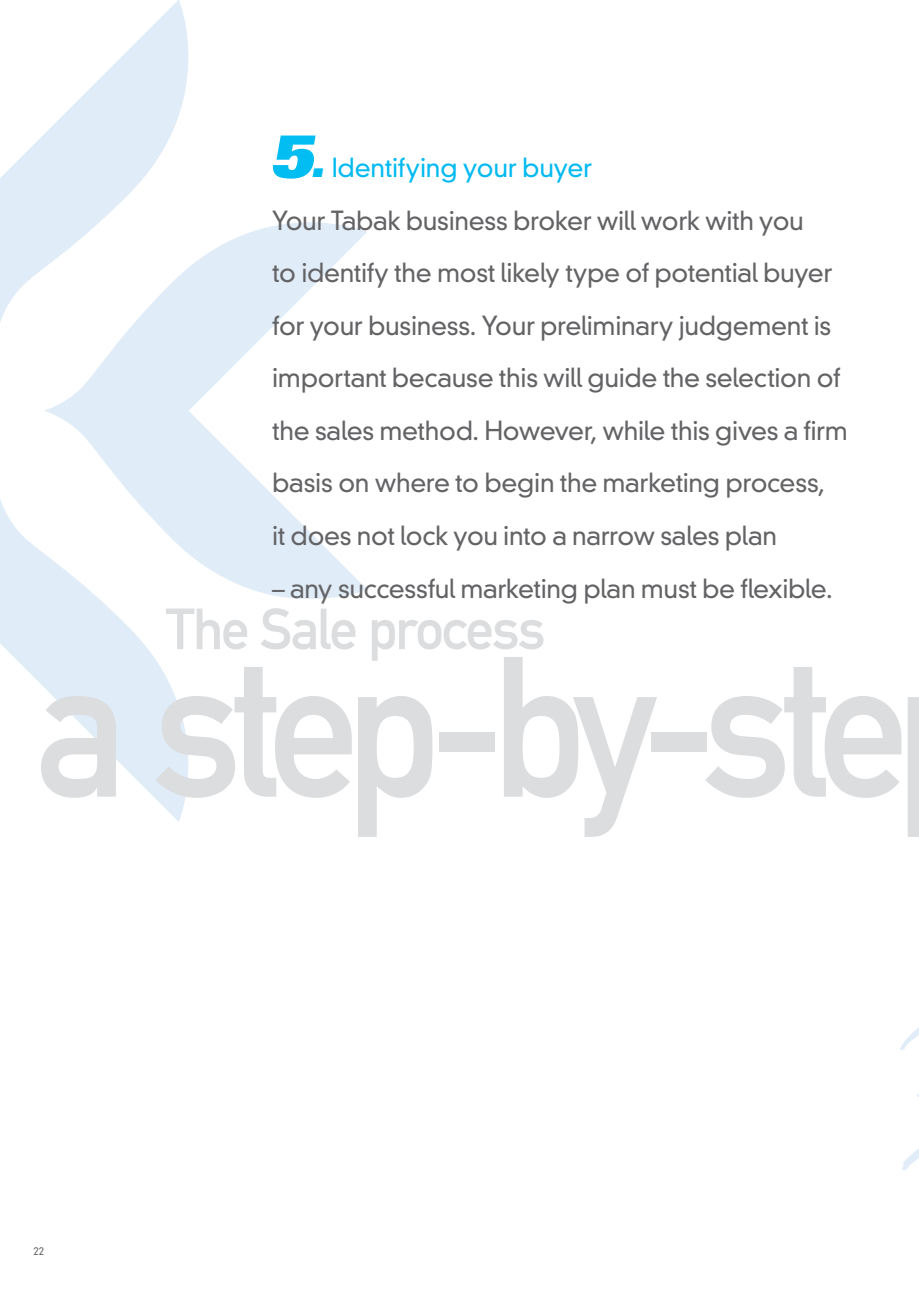
<style>
.page{position:relative;width:919px;height:1289px;background:#fff}
.page>*{position:absolute;margin:0;border:0;box-sizing:border-box;transform-origin:0 0}
.t1{font:196.2px "DIN Mittelschrift";letter-spacing:-.07em;color:#dcdddf;scale:.94 1}
.t2{font:italic 800 61.5px "Folio";color:#01bdf2}
.t3{font:57px "DIN Mittelschrift";letter-spacing:-.035em;color:#dcdddf}
.t4{font:300 25.5px/52.5px "DIN Neuzeit Grotesk";letter-spacing:-.015em;color:#636366}
.t5{font:300 25.5px "DIN Neuzeit Grotesk";letter-spacing:-.01em;color:#00baf1}
.t6{font:300 10.5px "DIN Neuzeit Grotesk";color:#636366}
.s1{font-size:37.5px}
</style>
<div class="page">
<svg style="left:0;top:499px;width:189px;height:323px;fill:#e0ecf7"></svg>
<svg style="left:44px;top:222px;width:323px;height:409px"></svg>
<svg style="left:0;top:0;width:221px;height:323px"></svg>
<svg style="left:900px;top:1028px;width:18px;height:142px"></svg>
<h2 class="t2" style="left:269px;top:121px;width:64px">5<span class="s1">.</span></h2>
<p class="t5" style="left:332px;top:153px;width:262px">Identifying your buyer</p>
<p class="t4" style="left:272px;top:194px;width:577px">Your Tabak business broker will work with you<br>to identify the most likely type of potential buyer for your business. Your preliminary judgement is important because this will guide the selection of the sales method. However, while this gives a firm basis on where to begin the marketing process,<br>it does not lock you into a narrow sales plan</p>
<p class="t4" style="left:272px;top:561px;width:562px">– any successful marketing plan must be flexible.</p>
<h3 class="t3" style="left:166px;top:595px;width:381px">The Sale process</h3>
<h1 class="t1" style="left:36px;top:612px;width:929px">a step-by-ste</h1>
<p class="t6" style="left:33px;top:1244px;width:12px">22</p>
</div>
